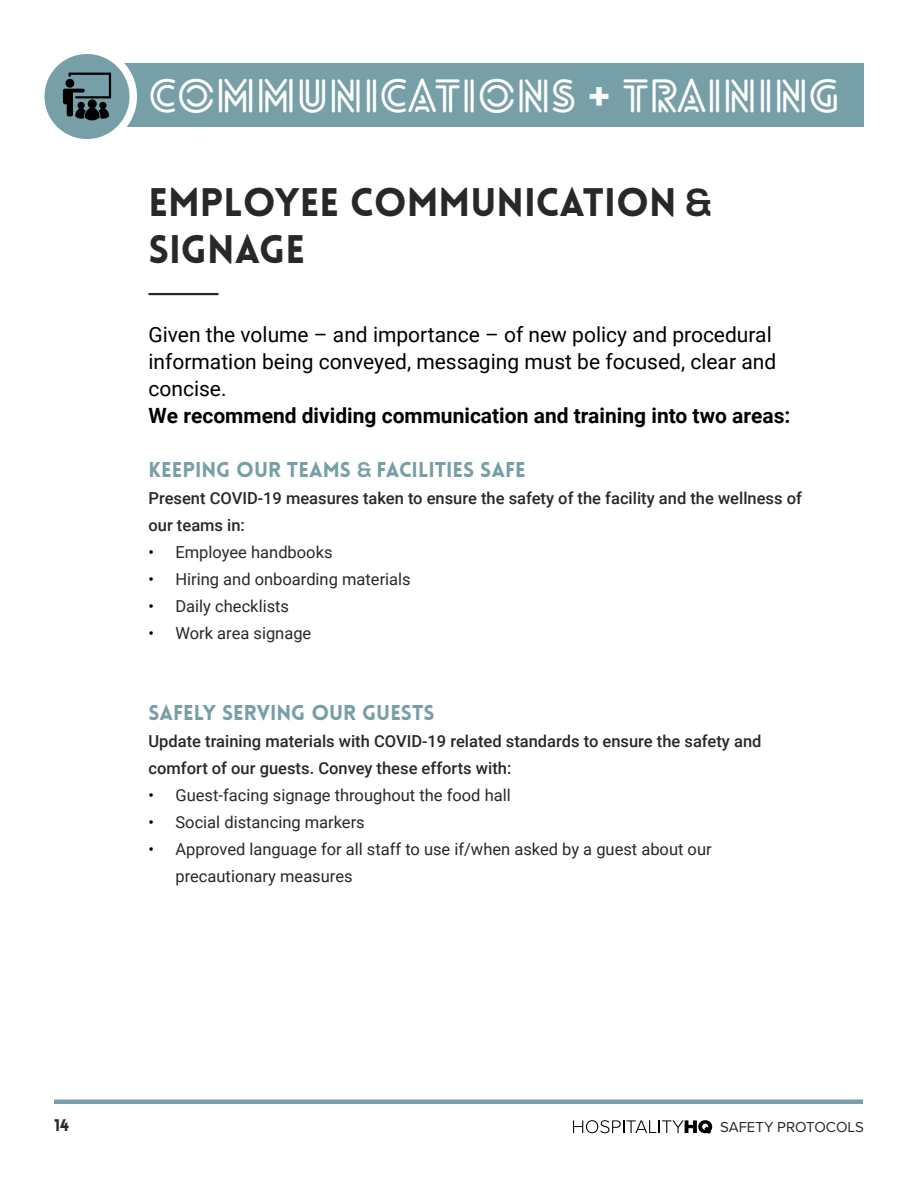
<style>
.page{position:relative;width:918px;height:1188px;background:#fff}
.page>*{position:absolute;margin:0;border:0;box-sizing:border-box;transform-origin:0 0}
.t1{font:700 45px "Lovelo Line";color:#fff}
.t2{font:900 39px/46.8px "Lovelo";color:#292829}
.t3{font:21px/27px "Roboto";color:#000}
.t4{font:700 21px "Roboto";color:#000}
.t5{font:900 21px "Lovelo";color:#779fa7}
.t6{font:16.5px/27px "Roboto";color:#292829}
.t7{font:500 16.5px/27px "Roboto";color:#292829}
.t8{font:900 16.5px "Lovelo";color:#292829}
.t9{font:15px "Proxima Nova";color:#292829}
.s1{font-family:"Nexa"}
.s2{font-family:"Nexa";font-weight:700}
.s3{color:#000}
</style>
<div class="page">
<div style="left:117px;top:63px;width:747px;height:64px;background:#779fa7"></div>
<svg style="left:41px;top:50px;width:92px;height:93px;fill:#779fa7"></svg>
<div style="left:37px;top:47px;width:100px;height:100px;border:8px solid #fff;border-radius:50%"></div>
<svg style="left:63px;top:73px;width:48px;height:48px;background:#455c61"></svg>
<div style="left:65px;top:79px;width:9px;height:9px;background:#000;border-radius:50%"></div>
<hr style="left:54px;top:1100px;width:809px;height:4px;background:#779fa7">
<svg style="left:573px;top:1120px;width:139px;height:14px"></svg>
<hr style="left:148px;top:293px;width:71px;height:2px;background:#292829">
<h1 class="t1" style="left:148px;top:68px;width:693px">COMMUNICATIONS <span class="s1">+</span> TRAINING</h1>
<h2 class="t2" style="left:148px;top:180px;width:566px">EMPLOYEE COMMUNICATION <span class="s2">&amp;<br></span>SIGNAGE</h2>
<p class="t3" style="left:148px;top:320px;width:629px">Given the volume – and importance – of new policy and procedural information being conveyed, messaging must be focused, clear and concise.</p>
<p class="t4" style="left:148px;top:400px;width:644px">We recommend dividing communication and training into two areas:</p>
<p class="t5" style="left:148px;top:456px;width:379px">KEEPING OUR TEAMS <span class="s2">&amp;</span> FACILITIES SAFE</p>
<p class="t7" style="left:148px;top:484px;width:655px">Present COVID-19 measures taken to ensure the safety of the facility and the wellness of our teams in:</p>
<p class="t6" style="left:148px;top:538px;width:186px"><span class="s3">•</span> Employee handbooks</p>
<p class="t6" style="left:148px;top:565px;width:264px"><span class="s3">•</span> Hiring and onboarding materials</p>
<p class="t6" style="left:148px;top:592px;width:142px"><span class="s3">•</span> Daily checklists</p>
<p class="t6" style="left:148px;top:619px;width:164px"><span class="s3">•</span> Work area signage</p>
<p class="t5" style="left:148px;top:699px;width:288px">SAFELY SERVING OUR GUESTS</p>
<p class="t7" style="left:148px;top:727px;width:614px">Update training materials with COVID-19 related standards to ensure the safety and comfort of our guests. Convey these efforts with:</p>
<p class="t6" style="left:148px;top:781px;width:364px"><span class="s3">•</span> Guest-facing signage throughout the food hall</p>
<p class="t6" style="left:148px;top:808px;width:218px"><span class="s3">•</span> Social distancing markers</p>
<p class="t6" style="left:175px;top:835px;width:538px;text-indent:-27px"><span class="s3">•</span> Approved language for all staff to use if/when asked by a guest about our precautionary measures</p>
<p class="t8" style="left:54px;top:1115px;width:17px">14</p>
<p class="t9" style="left:720px;top:1116px;width:145px">SAFETY PROTOCOLS</p>
</div>
